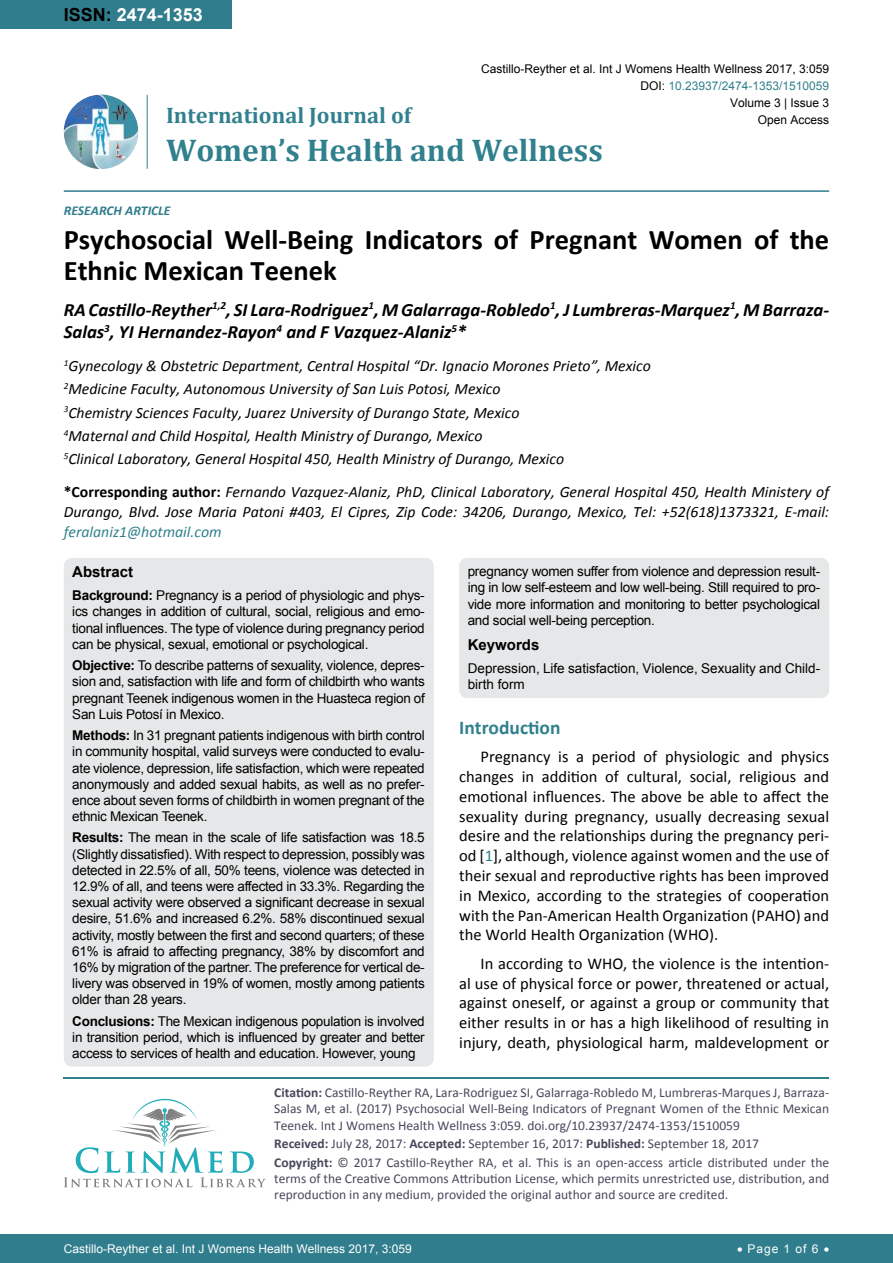
<style>
.page{position:relative;width:893px;height:1263px;background:#fff}
.page>*{position:absolute;margin:0;border:0;box-sizing:border-box;transform-origin:0 0}
.t1{font:700 31.5px "Cambria";color:#30808d}
.t2{font:700 28.5px/31.5px "Calibri";color:#000}
.t3{font:700 22.5px "Cambria";color:#30808d}
.t4{font:700 19.5px "Calibri";color:#30808d}
.t5{font:italic 700 18.75px/22.5px "Calibri";color:#000}
.t6{font:700 18px "Arial";color:#fff}
.t7{font:16.5px/19.8px "Calibri";color:#000;text-align:justify}
.t8{font:italic 15.75px/23.1px "Calibri";color:#000}
.t9{font:italic 15.75px "Calibri";color:#30808d}
.t10{font:700 15px "Arial";color:#000}
.t11{font:13.5px/16.2px "Arial";letter-spacing:-.02em;color:#000;text-align:justify}
.t12{font:13.5px/16.2px "Calibri";color:#47475c}
.t13{font:13.5px/16.2px "Arial";color:#000}
.t14{font:italic 700 13.5px "Calibri";color:#307d8d}
.t15{font:12px "Arial";color:#000}
.t16{font:12px "Arial";color:#fff}
.t17{font:12px "Arial";color:#30808d}
.s1{color:#000}
.s2{font-weight:700;font-style:normal}
.s3{font-weight:700}
.s4{color:#30808d}
</style>
<div class="page">
<div style="left:0;top:0;width:231px;height:28px;background:#307d8d"></div>
<img style="left:64px;top:95px;width:74px;height:74px;border-radius:37px">
<hr style="left:147px;top:95px;width:1px;height:74px;background:#307d8d">
<hr style="left:64px;top:190px;width:765px;height:2px;background:#307d8d">
<div style="left:0;top:1234px;width:893px;height:29px;background:#307d8d"></div>
<hr style="left:64px;top:1077px;width:765px;height:1px;background:#30808d">
<svg style="left:64px;top:1099px;width:202px;height:88px"></svg>
<div style="left:64px;top:558px;width:370px;height:509px;background:#e6e7e8;border-radius:9px"></div>
<div style="left:459px;top:558px;width:370px;height:140px;background:#e6e7e8;border-radius:9px"></div>
<h3 class="t6" style="left:64px;top:2px;width:141px"><span class="s1">ISSN:</span> 2474-1353</h3>
<p class="t15" style="left:481px;top:60px;width:350px">Castillo-Reyther et al. Int J Womens Health Wellness 2017, 3:059</p>
<p class="t15" style="left:730px;top:95px;width:101px">Volume 3 | Issue 3</p>
<p class="t17" style="left:640px;top:78px;width:190px"><span class="s1">DOI:</span> 10.23937/2474-1353/1510059</p>
<p class="t15" style="left:758px;top:112px;width:73px">Open Access</p>
<h3 class="t3" style="left:166px;top:100px;width:247px">International Journal of</h3>
<h1 class="t1" style="left:166px;top:128px;width:438px">Women’s Health and Wellness</h1>
<p class="t14" style="left:64px;top:202px;width:108px">RESEARCH ARTICLE</p>
<h2 class="t2" style="left:64px;top:222px;width:767px">Psychosocial Well-Being Indicators of Pregnant Women of the<br>Ethnic Mexican Teenek</h2>
<h3 class="t5" style="left:64px;top:298px;width:767px">RA Castillo-Reyther<sup>1,2</sup>, SI Lara-Rodriguez<sup>1</sup>, M Galarraga-Robledo<sup>1</sup>, J Lumbreras-Marquez<sup>1</sup>, M Barraza-<br>Salas<sup>3</sup>, YI Hernandez-Rayon<sup>4</sup> and F Vazquez-Alaniz<sup>5</sup>*</h3>
<p class="t8" style="left:64px;top:354px;width:589px"><sup>1</sup>Gynecology &amp; Obstetric Department, Central Hospital “Dr. Ignacio Morones Prieto”, Mexico <sup>2</sup>Medicine Faculty, Autonomous University of San Luis Potosi, Mexico<br><sup>3</sup>Chemistry Sciences Faculty, Juarez University of Durango State, Mexico<br><sup>4</sup>Maternal and Child Hospital, Health Ministry of Durango, Mexico<br><sup>5</sup>Clinical Laboratory, General Hospital 450, Health Ministry of Durango, Mexico</p>
<p class="t8" style="left:64px;top:481px;width:767px;line-height:19.8px"><span class="s2">*Corresponding author:</span> Fernando Vazquez-Alaniz, PhD, Clinical Laboratory, General Hospital 450, Health Ministery of<br>Durango, Blvd. Jose Maria Patoni #403, El Cipres, Zip Code: 34206, Durango, Mexico, Tel: +52(618)1373321, E-mail:</p>
<p class="t9" style="left:64px;top:521px;width:159px">feralaniz1@hotmail.com</p>
<p class="t10" style="left:72px;top:562px;width:62px">Abstract</p>
<p class="t11" style="left:72px;top:588px;width:354px"><span class="s3">Background:</span> Pregnancy is a period of physiologic and phys&shy;ics changes in addition of cultural, social, religious and emo&shy;tional influences. The type of violence during pregnancy period can be physical, sexual, emotional or psychological.</p>
<p class="t11" style="left:72px;top:657px;width:354px"><span class="s3">Objective:</span> To describe patterns of sexuality, violence, depres&shy;sion and, satisfaction with life and form of childbirth who wants pregnant Teenek indigenous women in the Huasteca region of San Luis Potosí in Mexico.</p>
<p class="t11" style="left:72px;top:727px;width:354px"><span class="s3">Methods:</span> In 31 pregnant patients indigenous with birth control in community hospital, valid surveys were conducted to evalu&shy;ate violence, depression, life satisfaction, which were repeated anonymously and added sexual habits, as well as no prefer&shy;ence about seven forms of childbirth in women pregnant of the ethnic Mexican Teenek.</p>
<p class="t11" style="left:72px;top:830px;width:354px"><span class="s3">Results:</span> The mean in the scale of life satisfaction was 18.5 (Slightly dissatisfied). With respect to depression, possibly was detected in 22.5% of all, 50% teens, violence was detected in 12.9% of all, and teens were affected in 33.3%. Regarding the sexual activity were observed a significant decrease in sexual desire, 51.6% and increased 6.2%. 58% discontinued sexual activity, mostly between the first and second quarters; of these 61% is afraid to affecting pregnancy, 38% by discomfort and 16% by migration of the partner. The preference for vertical de&shy;livery was observed in 19% of women, mostly among patients older than 28 years.</p>
<p class="t11" style="left:72px;top:1013px;width:354px"><span class="s3">Conclusions:</span> The Mexican indigenous population is involved in transition period, which is influenced by greater and better access to services of health and education. However, young</p>
<p class="t11" style="left:468px;top:563px;width:354px">pregnancy women suffer from violence and depression result&shy;ing in low self-esteem and low well-being. Still required to pro&shy;vide more information and monitoring to better psychological and social well-being perception.</p>
<p class="t10" style="left:468px;top:634px;width:73px">Keywords</p>
<p class="t13" style="left:468px;top:660px;width:354px">Depression, Life satisfaction, Violence, Sexuality and Child&shy;birth form</p>
<h3 class="t4" style="left:459px;top:715px;width:103px">Introduction</h3>
<p class="t7" style="left:459px;top:747px;width:371px;text-indent:21px">Pregnancy is a period of physiologic and physics changes in addition of cultural, social, religious and emotional influences. The above be able to affect the sexuality during pregnancy, usually decreasing sexual desire and the relationships during the pregnancy peri&shy;od [<span class="s4">1</span>], although, violence against women and the use of their sexual and reproductive rights has been improved in Mexico, according to the strategies of cooperation with the Pan-American Health Organization (PAHO) and the World Health Organization (WHO).</p>
<p class="t7" style="left:459px;top:953px;width:371px;text-indent:21px">In according to WHO, the violence is the intention&shy;al use of physical force or power, threatened or actual, against oneself, or against a group or community that either results in or has a high likelihood of resulting in injury, death, physiological harm, maldevelopment or</p>
<p class="t12" style="left:274px;top:1084px;width:556px;text-align:justify"><span class="s3">Citation:</span> Castillo-Reyther RA, Lara-Rodriguez SI, Galarraga-Robledo M, Lumbreras-Marques J, Barraza-Salas M, et al. (2017) Psychosocial Well-Being Indicators of Pregnant Women of the Ethnic Mexican Teenek. Int J Womens Health Wellness 3:059. doi.org/10.23937/2474-1353/1510059</p>
<p class="t12" style="left:274px;top:1134px;width:556px;line-height:18.6px"><span class="s3">Received:</span> July 28, 2017: <span class="s3">Accepted:</span> September 16, 2017: <span class="s3">Published:</span> September 18, 2017<br><span class="s3">Copyright:</span> © 2017 Castillo-Reyther RA, et al. This is an open-access article distributed under the</p>
<p class="t12" style="left:274px;top:1170px;width:556px">terms of the Creative Commons Attribution License, which permits unrestricted use, distribution, and reproduction in any medium, provided the original author and source are credited.</p>
<p class="t16" style="left:64px;top:1241px;width:350px">Castillo-Reyther et al. Int J Womens Health Wellness 2017, 3:059</p>
<p class="t16" style="left:737px;top:1241px;width:94px">• Page 1 of 6 •</p>
</div>
